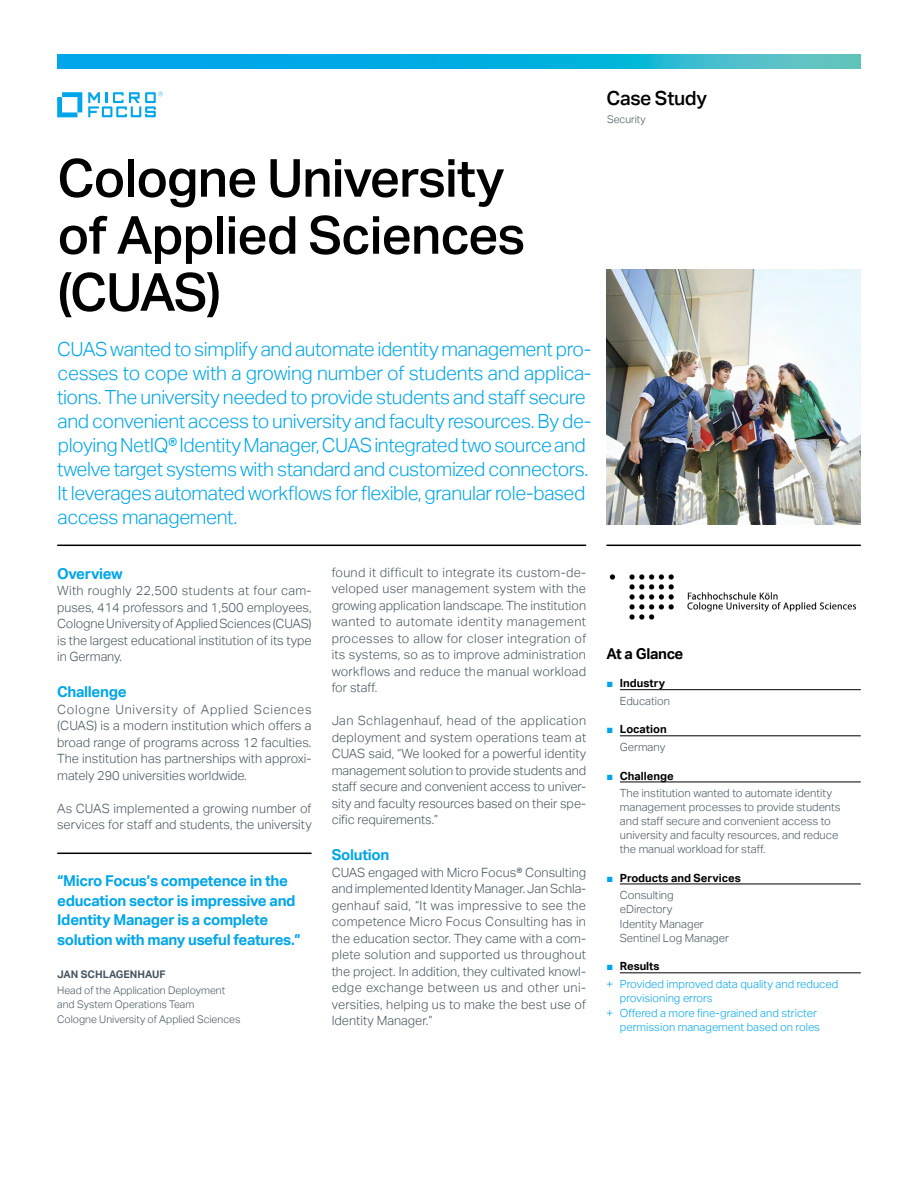
<style>
.page{position:relative;width:918px;height:1188px;background:#fff}
.page>*{position:absolute;margin:0;border:0;box-sizing:border-box;transform-origin:0 0}
.t1{font:500 52.5px/57px "Aktiv Grotesk";letter-spacing:-.02em;color:#000}
.t2{font:300 19.5px/24px "Aktiv Grotesk";letter-spacing:-.02em;color:#00a6e9}
.t3{font:500 19.5px "Aktiv Grotesk";letter-spacing:-.02em;color:#000}
.t4{font:700 15px/19.5px "Aktiv Grotesk";letter-spacing:-.02em;color:#00a6e9}
.t5{font:700 15px "Aktiv Grotesk";letter-spacing:-.02em;color:#000}
.t6{font:300 12.75px/16.5px "Aktiv Grotesk";color:#455560;text-align:justify}
.t7{font:300 11.25px/14.1px "Aktiv Grotesk";color:#455560}
.t8{font:300 11.25px/17.7px "Aktiv Grotesk";color:#00a6e9}
.t9{font:700 11.25px/17.7px "Aktiv Grotesk";color:#000;text-align:right}
.t10{font:300 10.5px/14.2px "Aktiv Grotesk";color:#455560}
.t11{font:700 10.5px "Aktiv Grotesk";color:#455560}
.s1{font-family:"Arial";font-weight:400;color:#00a6e9}
.s2{font-weight:700;color:#000}
.s3{font-weight:300;color:#455560}
.s4{font-family:"Arial";font-weight:400}
</style>
<div class="page">
<img style="left:606px;top:270px;width:255px;height:254px">
<hr style="left:57px;top:545px;width:529px;height:1px;background:#000">
<hr style="left:606px;top:545px;width:255px;height:1px;background:#000">
<hr style="left:620px;top:689px;width:241px;height:1px;background:#000">
<hr style="left:620px;top:736px;width:241px;height:1px;background:#000">
<hr style="left:620px;top:782px;width:241px;height:1px;background:#000">
<hr style="left:620px;top:884px;width:241px;height:1px;background:#000">
<hr style="left:620px;top:973px;width:241px;height:1px;background:#000">
<hr style="left:57px;top:853px;width:255px;height:1px;background:#000">
<svg style="left:57px;top:92px;width:25px;height:25px"></svg>
<svg style="left:88px;top:92px;width:75px;height:25px"></svg>
<svg style="left:57px;top:54px;width:804px;height:15px"></svg>
<img style="left:609px;top:574px;width:248px;height:46px">
<h1 class="t1" style="left:57px;top:150px;width:470px">Cologne University of Applied Sciences (CUAS)</h1>
<p class="t2" style="left:57px;top:338px;width:536px">CUAS wanted to simplify and automate identity management pro&shy;cesses to cope with a growing number of students and applica&shy;tions. The university needed to provide students and staff secure and convenient access to university and faculty resources. By de&shy;ploying NetIQ® Identity Manager, CUAS integrated two source and twelve target systems with standard and customized connectors.<br>It leverages automated workflows for flexible, granular role-based access management.</p>
<p class="t4" style="left:57px;top:564px;width:67px">Overview</p>
<p class="t6" style="left:57px;top:582px;width:256px">With roughly 22,500 students at four cam&shy;puses, 414 professors and 1,500 employees, Cologne University of Applied Sciences (CUAS) is the largest educational institution of its type in Germany.</p>
<p class="t4" style="left:57px;top:682px;width:71px">Challenge</p>
<p class="t6" style="left:57px;top:701px;width:256px">Cologne University of Applied Sciences (CUAS) is a modern institution which offers a broad range of programs across 12 faculties.<br>The institution has partnerships with approxi&shy;mately 290 universities worldwide.</p>
<p class="t6" style="left:57px;top:800px;width:256px">As CUAS implemented a growing number of services for staff and students, the university</p>
<p class="t4" style="left:57px;top:871px;width:245px">“Micro Focus’s competence in the education sector is impressive and Identity Manager is a complete solution with many useful features.”</p>
<p class="t11" style="left:57px;top:968px;width:54px">Jan Schlag</p>
<p class="t11" style="left:124px;top:968px;width:41px">enhauf</p>
<p class="t10" style="left:57px;top:983px;width:185px">Head of the Application Deployment and System Operations Team<br>Cologne University of Applied Sciences</p>
<p class="t6" style="left:332px;top:564px;width:256px">found it difficult to integrate its custom-de&shy;veloped user management system with the growing application landscape. The institution wanted to automate identity management processes to allow for closer integration of its systems, so as to improve administration workflows and reduce the manual workload for staff.</p>
<p class="t6" style="left:332px;top:713px;width:256px">Jan Schlagenhauf, head of the application deployment and system operations team at CUAS said, “We looked for a powerful identity management solution to provide students and staff secure and convenient access to univer&shy;sity and faculty resources based on their spe&shy;cific requirements.”</p>
<p class="t4" style="left:332px;top:845px;width:59px">Solution</p>
<p class="t6" style="left:332px;top:864px;width:256px">CUAS engaged with Micro Focus® Consulting and implemented Identity Manager. Jan Schla&shy;genhauf said, “It was impressive to see the competence Micro Focus Consulting has in the education sector. They came with a com&shy;plete solution and supported us throughout the project. In addition, they cultivated knowl&shy;edge exchange between us and other uni&shy;versities, helping us to make the best use of Identity Manager.”</p>
<h2 class="t3" style="left:607px;top:87px;width:102px">Case Study</h2>
<p class="t10" style="left:607px;top:112px;width:40px">Security</p>
<p class="t5" style="left:606px;top:645px;width:79px">At a Glance</p>
<p class="t7" style="left:620px;top:675px;width:52px;line-height:17.7px;text-indent:-14px"><span class="s1">■</span> <span class="s2">Industry<br></span>Education</p>
<p class="t9" style="left:606px;top:721px;width:62px"><span class="s1">■</span> Location<br><span class="s3">Germany</span></p>
<p class="t7" style="left:620px;top:767px;width:214px;line-height:17.4px;text-indent:-14px"><span class="s1">■</span> <span class="s2">Challenge<br></span>The institution wanted to automate identity</p>
<p class="t7" style="left:620px;top:800px;width:222px">management processes to provide students and staff secure and convenient access to university and faculty resources, and reduce the manual workload for staff.</p>
<p class="t9" style="left:620px;top:869px;width:122px;text-align:left;text-indent:-14px"><span class="s1">■</span> Products and Services<br><span class="s3">Consulting</span></p>
<p class="t7" style="left:620px;top:902px;width:110px">eDirectory<br>Identity Manager<br>Sentinel Log Manager</p>
<p class="t8" style="left:606px;top:958px;width:233px"><span class="s4">■</span> <span class="s2">Results<br></span>+ Provided improved data quality and reduced</p>
<p class="t8" style="left:620px;top:990px;width:94px">provisioning errors</p>
<p class="t8" style="left:606px;top:1004px;width:212px">+ Offered a more fine-grained and stricter</p>
<p class="t8" style="left:620px;top:1018px;width:202px">permission management based on roles</p>
</div>
